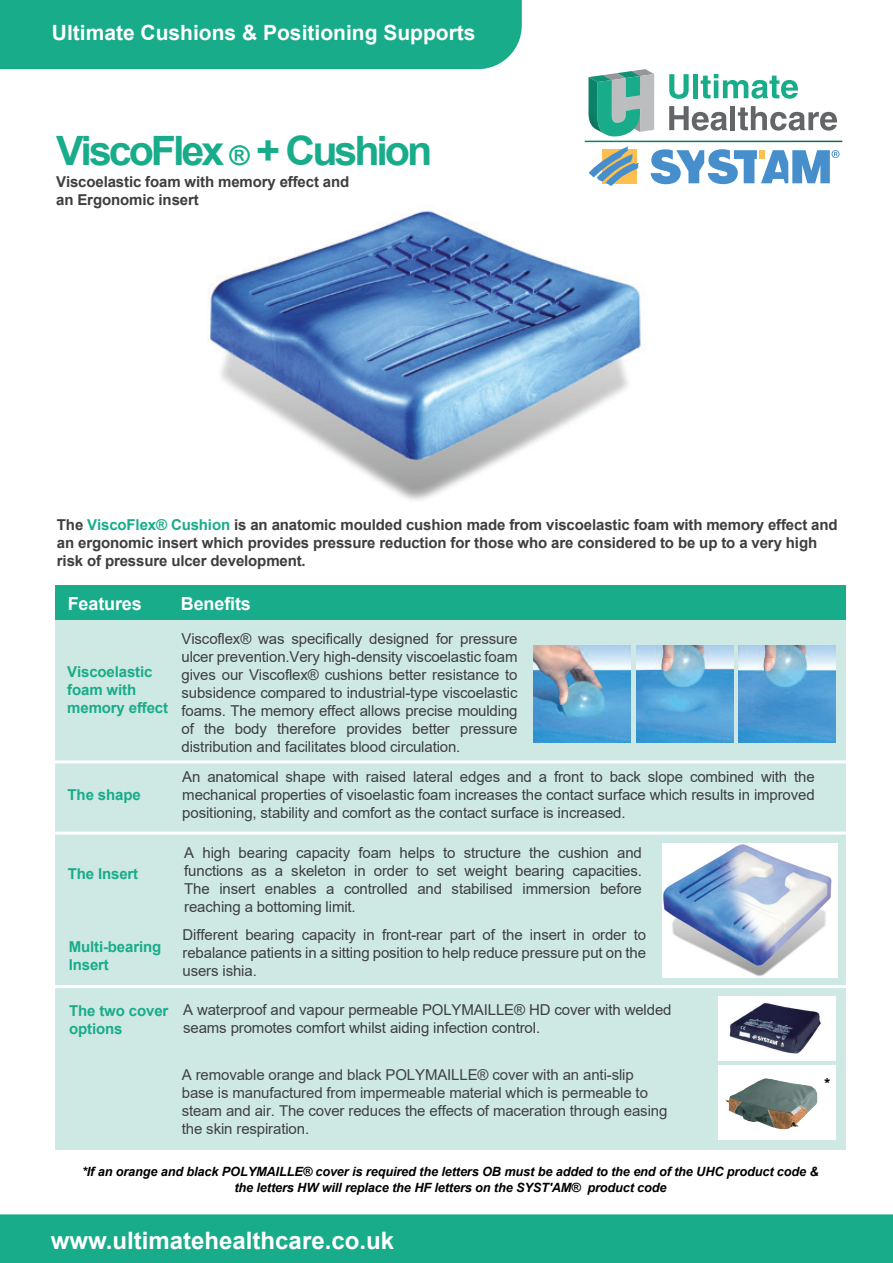
<style>
.page{position:relative;width:893px;height:1263px;background:#fff}
.page>*{position:absolute;margin:0;border:0;box-sizing:border-box;transform-origin:0 0}
.t1{font:700 40.5px "Arial";letter-spacing:-.075em;color:#18ac8a}
.t2{font:700 24px "Arial";color:#fff}
.t3{font:700 21px "Arial";color:#fff}
.t4{font:700 18px "Arial";letter-spacing:-.01em;color:#fff}
.t5{font:15px/18px "Arial";letter-spacing:-.01em;color:#3e3e3f;text-align:justify}
.t6{font:700 15px/18px "Arial";letter-spacing:-.01em;color:#3e3e3f}
.t7{font:15px/18px "Arial";letter-spacing:-.01em;color:#414142}
.t8{font:700 15px/18px "Arial";letter-spacing:-.01em;color:#18ac8a}
.t9{font:700 15px/18px "Arial";letter-spacing:-.01em;color:#18ac8a}
.t10{font:italic 700 15px "Arial";color:#000}
.t11{font:italic 700 12.75px/15.3px "Arial";letter-spacing:-.01em;color:#000;text-align:center}
.s1{font-size:27px}
.s2{color:#18ac8a}
.s3{font-style:inherit}
</style>
<div class="page">
<div style="left:0;top:1214px;width:893px;height:49px;background:#18ac8a"></div>
<div style="left:55px;top:616px;width:790px;height:534px;background:#cee9e3"></div>
<svg style="left:588px;top:69px;width:66px;height:67px;background:#75b6a8"></svg>
<svg style="left:669px;top:74px;width:20px;height:25px"></svg>
<div style="left:693px;top:74px;width:5px;height:24px;background:#18ac8a"></div>
<svg style="left:701px;top:74px;width:97px;height:25px"></svg>
<svg style="left:669px;top:106px;width:58px;height:25px"></svg>
<div style="left:730px;top:106px;width:5px;height:24px;background:#636567"></div>
<svg style="left:738px;top:106px;width:99px;height:25px"></svg>
<div style="left:0;top:0;width:522px;height:69px;background:#18ac8a"></div>
<div style="left:55px;top:586px;width:790px;height:34px;background:#18ac8a"></div>
<hr style="left:38px;top:760px;width:815px;height:3px;background:#fff">
<svg style="left:589px;top:147px;width:50px;height:39px"></svg>
<svg style="left:651px;top:149px;width:189px;height:35px"></svg>
<img style="left:208px;top:211px;width:433px;height:290px">
<img style="left:534px;top:645px;width:97px;height:97px">
<img style="left:636px;top:645px;width:97px;height:97px">
<img style="left:738px;top:645px;width:98px;height:97px">
<hr style="left:50px;top:985px;width:825px;height:3px;background:#fff">
<img style="left:663px;top:844px;width:175px;height:133px">
<hr style="left:25px;top:832px;width:830px;height:3px;background:#fff">
<div style="left:718px;top:996px;width:117px;height:64px;background:#fff"></div>
<img style="left:729px;top:1002px;width:92px;height:52px">
<div style="left:718px;top:1065px;width:117px;height:75px;background:#fff"></div>
<img style="left:726px;top:1078px;width:91px;height:51px">
<h3 class="t3" style="left:52px;top:18px;width:425px">Ultimate Cushions &amp; Positioning Supports</h3>
<h1 class="t1" style="left:56px;top:122px;width:378px">ViscoFlex <span class="s1">®</span> + Cushion</h1>
<p class="t6" style="left:56px;top:173px;width:295px">Viscoelastic foam with memory effect and an Ergonomic insert</p>
<p class="t6" style="left:57px;top:516px;width:782px">The <span class="s2">ViscoFlex® Cushion</span> is an anatomic moulded cushion made from viscoelastic foam with memory effect and an ergonomic insert which provides pressure reduction for those who are considered to be <span class="s3">up to a</span> very high risk of pressure ulcer development.</p>
<p class="t4" style="left:68px;top:591px;width:75px">Features</p>
<p class="t4" style="left:181px;top:591px;width:71px">Benefits</p>
<p class="t8" style="left:67px;top:663px;width:102px">Viscoelastic foam with memory effect</p>
<p class="t8" style="left:68px;top:786px;width:75px">The shape</p>
<p class="t8" style="left:68px;top:865px;width:72px">The Insert</p>
<p class="t5" style="left:182px;top:630px;width:338px">Viscoflex® was specifically designed for pressure ulcer prevention.Very high-density viscoelastic foam gives our Viscoflex® cushions better resistance to subsidence compared to industrial-type viscoelastic foams. The memory effect allows precise moulding of the body therefore provides better pressure distribution and facilitates blood circulation.</p>
<p class="t5" style="left:182px;top:768px;width:634px">An anatomical shape with raised lateral edges and a front to back slope combined with the mechanical properties of visoelastic foam increases the contact surface which results in improved positioning, stability and comfort as the contact surface is increased.</p>
<p class="t5" style="left:184px;top:843px;width:459px">A high bearing capacity foam helps to structure the cushion and functions as a skeleton in order to set weight bearing capacities.<br>The insert enables a controlled and stabilised immersion before reaching a bottoming limit.</p>
<p class="t8" style="left:69px;top:938px;width:94px">Multi-bearing<br>Insert</p>
<p class="t5" style="left:183px;top:926px;width:465px">Different bearing capacity in front-rear part of the insert in order to rebalance patients in a sitting position to help reduce pressure put on the users ishia.</p>
<p class="t9" style="left:69px;top:1001px;width:101px"><span class="s3">The</span> two <span class="s3">cover </span>options</p>
<p class="t5" style="left:183px;top:1001px;width:490px">A waterproof and vapour permeable POLYMAILLE® HD cover with welded seams promotes comfort whilst aiding infection control.</p>
<p class="t7" style="left:182px;top:1066px;width:487px">A removable orange and black POLYMAILLE® cover with an anti-slip base is manufactured from impermeable material which is permeable to steam and air. The cover reduces the effects of maceration through easing the skin respiration.</p>
<p class="t10" style="left:823px;top:1074px;width:7px">*</p>
<p class="t11" style="left:82px;top:1164px;width:738px">*If an orange and black POLYMAILLE® cover is required the letters OB must be added to the end of the <span class="s3">UHC product</span> code <span class="s3">&amp; the letters HW will replace the HF letters on the SYST'AM® product code</span></p>
<h2 class="t2" style="left:51px;top:1224px;width:345px">www.ultimatehealthcare.co.uk</h2>
</div>
